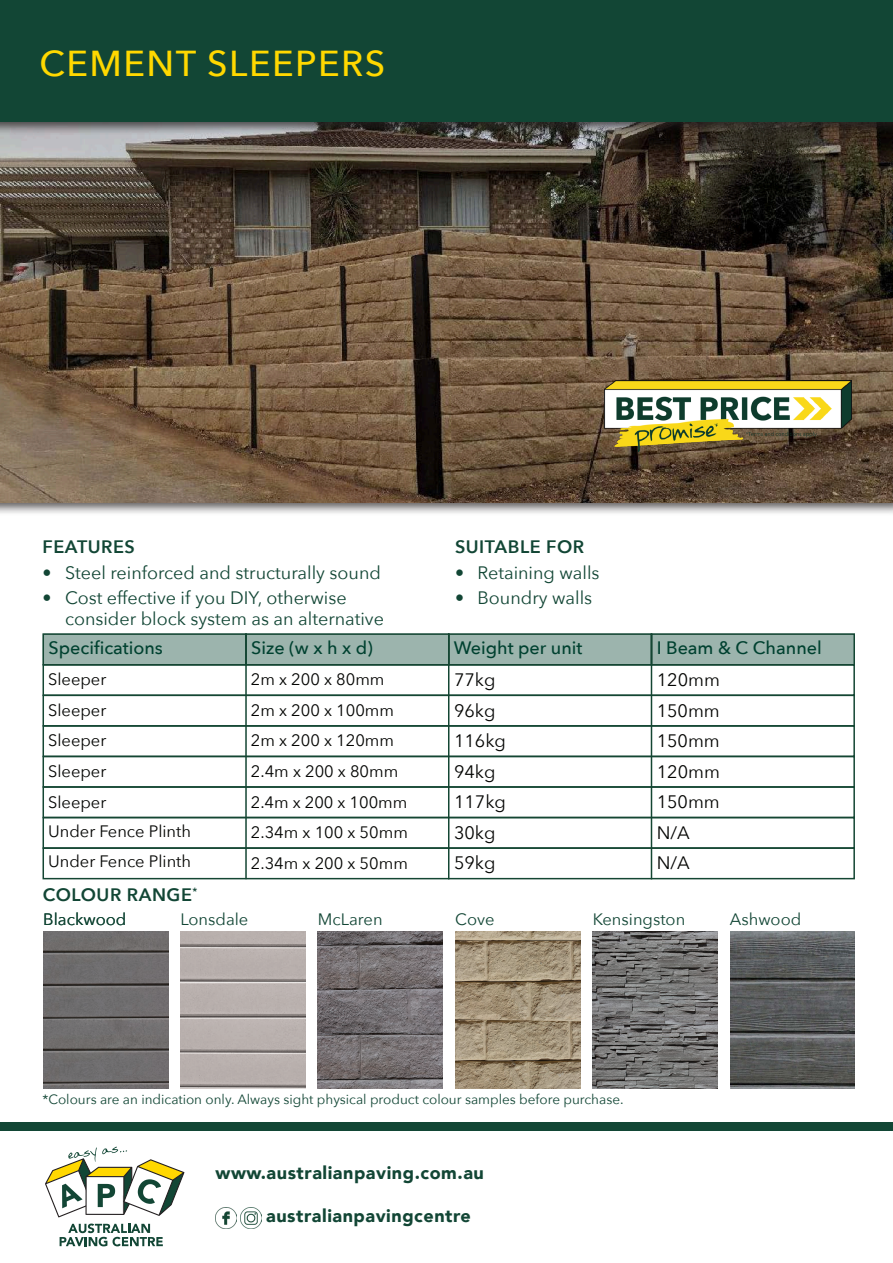
<style>
.page{position:relative;width:893px;height:1263px;background:#fff}
.page>*{position:absolute;margin:0;border:0;box-sizing:border-box;transform-origin:0 0}
.t1{font:500 36px "Avenir Next";letter-spacing:.04em;color:#ffd800}
.t2{font:18px/21.6px "Avenir Next";color:#124635}
.t3{font:18px "Avenir Next";color:#040503}
.t4{font:500 18px "Avenir Next";color:#004130}
.t5{font:900 18px "Avenir";letter-spacing:.03em;color:#124635}
.body{font:600 18px "Avenir Next";letter-spacing:.03em;color:#124635}
.t6{font:16.5px "Avenir Next";color:#040503}
.body_heading{font:16.5px "Avenir Next";color:#124635}
.body-2{font:13.5px "Avenir Next";color:#124635}
</style>
<div class="page">
<img style="left:181px;top:932px;width:125px;height:156px">
<img style="left:318px;top:932px;width:125px;height:156px">
<img style="left:455px;top:932px;width:125px;height:156px">
<img style="left:593px;top:932px;width:125px;height:156px">
<img style="left:43px;top:932px;width:125px;height:157px">
<img style="left:730px;top:932px;width:125px;height:156px">
<div style="left:43px;top:633px;width:812px;height:32px;background:#9cb4ad"></div>
<div style="left:43px;top:664px;width:812px;height:32px;border:2px solid #144633"></div>
<div style="left:43px;top:786px;width:812px;height:32px;border:2px solid #144633"></div>
<div style="left:0;top:398px;width:893px;height:118px;background:#231f20;opacity:.75"></div>
<img style="left:0;top:135px;width:893px;height:367px">
<div style="left:0;top:0;width:893px;height:135px;background:#231f20;opacity:.75"></div>
<div style="left:0;top:0;width:893px;height:121px;background:#124635"></div>
<img style="left:605px;top:381px;width:246px;height:71px">
<div style="left:43px;top:633px;width:204px;height:32px;border:2px solid #144633"></div>
<div style="left:245px;top:633px;width:204px;height:32px;border:2px solid #144633"></div>
<div style="left:448px;top:633px;width:204px;height:32px;border:2px solid #144633"></div>
<hr style="left:245px;top:633px;width:2px;height:246px;background:#144633">
<div style="left:43px;top:694px;width:812px;height:33px;border:2px solid #144633"></div>
<hr style="left:448px;top:633px;width:1px;height:246px;background:#144633">
<div style="left:43px;top:725px;width:812px;height:32px;border:2px solid #144633"></div>
<div style="left:43px;top:817px;width:812px;height:32px;border:2px solid #144633"></div>
<div style="left:43px;top:847px;width:812px;height:32px;border:2px solid #144633"></div>
<div style="left:651px;top:633px;width:204px;height:32px;border:2px solid #144633"></div>
<hr style="left:651px;top:633px;width:1px;height:246px;background:#144633">
<div style="left:0;top:1123px;width:893px;height:8px;background:#124635"></div>
<svg style="left:60px;top:1223px;width:103px;height:23px"></svg>
<svg style="left:45px;top:1147px;width:139px;height:70px"></svg>
<img style="left:215px;top:1207px;width:21px;height:21px">
<img style="left:241px;top:1207px;width:21px;height:21px">
<p class="t1" style="left:40px;top:33px;width:347px">CEMENT SLEEPERS</p>
<p class="body" style="left:42px;top:531px;width:94px">FEATURES</p>
<p class="t2" style="left:42px;top:561px;width:340px">• Steel reinforced and structurally sound</p>
<p class="t2" style="left:65px;top:586px;width:321px;text-indent:-22px">• Cost effective if you DIY, otherwise consider block system as an alternative</p>
<p class="body" style="left:455px;top:531px;width:131px">SUITABLE FOR</p>
<p class="t2" style="left:455px;top:561px;width:146px">• Retaining walls</p>
<p class="t2" style="left:455px;top:586px;width:139px">• Boundry walls</p>
<p class="t4" style="left:49px;top:632px;width:116px">Specifications</p>
<p class="t4" style="left:251px;top:632px;width:123px">Size (w x h x d)</p>
<p class="t4" style="left:454px;top:632px;width:130px">Weight per unit</p>
<p class="t6" style="left:48px;top:666px;width:60px">Sleeper</p>
<p class="t6" style="left:251px;top:666px;width:135px">2m x 200 x 80mm</p>
<p class="t3" style="left:454px;top:665px;width:43px">77kg</p>
<p class="t6" style="left:251px;top:696px;width:145px">2m x 200 x 100mm</p>
<p class="t3" style="left:454px;top:695px;width:43px">96kg</p>
<p class="t4" style="left:657px;top:632px;width:167px">I Beam &amp; C Channel</p>
<p class="t3" style="left:657px;top:665px;width:65px">120mm</p>
<p class="t3" style="left:657px;top:695px;width:65px">150mm</p>
<p class="t3" style="left:657px;top:726px;width:65px">150mm</p>
<p class="t3" style="left:657px;top:756px;width:65px">120mm</p>
<p class="t3" style="left:657px;top:787px;width:65px">150mm</p>
<p class="t3" style="left:657px;top:817px;width:35px">N/A</p>
<p class="t3" style="left:657px;top:848px;width:35px">N/A</p>
<p class="t6" style="left:48px;top:696px;width:60px">Sleeper</p>
<p class="t6" style="left:48px;top:727px;width:60px">Sleeper</p>
<p class="t6" style="left:251px;top:727px;width:145px">2m x 200 x 120mm</p>
<p class="t3" style="left:454px;top:726px;width:53px">116kg</p>
<p class="t6" style="left:251px;top:757px;width:149px">2.4m x 200 x 80mm</p>
<p class="t3" style="left:454px;top:756px;width:43px">94kg</p>
<p class="t6" style="left:48px;top:757px;width:60px">Sleeper</p>
<p class="t6" style="left:48px;top:788px;width:60px">Sleeper</p>
<p class="t6" style="left:251px;top:788px;width:158px">2.4m x 200 x 100mm</p>
<p class="t3" style="left:454px;top:787px;width:53px">117kg</p>
<p class="t6" style="left:48px;top:817px;width:144px">Under Fence Plinth</p>
<p class="t6" style="left:251px;top:818px;width:159px">2.34m x 100 x 50mm</p>
<p class="t3" style="left:454px;top:817px;width:43px">30kg</p>
<p class="t6" style="left:48px;top:847px;width:144px">Under Fence Plinth</p>
<p class="t6" style="left:251px;top:849px;width:159px">2.34m x 200 x 50mm</p>
<p class="t3" style="left:454px;top:848px;width:43px">59kg</p>
<p class="body_heading" style="left:43px;top:905px;width:85px">Blackwood</p>
<p class="body" style="left:43px;top:879px;width:156px">COLOUR RANGE<sup>*</sup></p>
<p class="body_heading" style="left:180px;top:905px;width:70px">Lonsdale</p>
<p class="body_heading" style="left:318px;top:905px;width:66px">McLaren</p>
<p class="body_heading" style="left:455px;top:905px;width:41px">Cove</p>
<p class="body_heading" style="left:593px;top:905px;width:94px">Kensingston</p>
<p class="body_heading" style="left:730px;top:905px;width:73px">Ashwood</p>
<p class="body-2" style="left:43px;top:1088px;width:583px">*Colours are an indication only. Always sight physical product colour samples before purchase.</p>
<p class="t5" style="left:215px;top:1158px;width:270px">www.australianpaving.com.au</p>
<p class="t5" style="left:266px;top:1200px;width:206px">australianpavingcentre</p>
</div>
